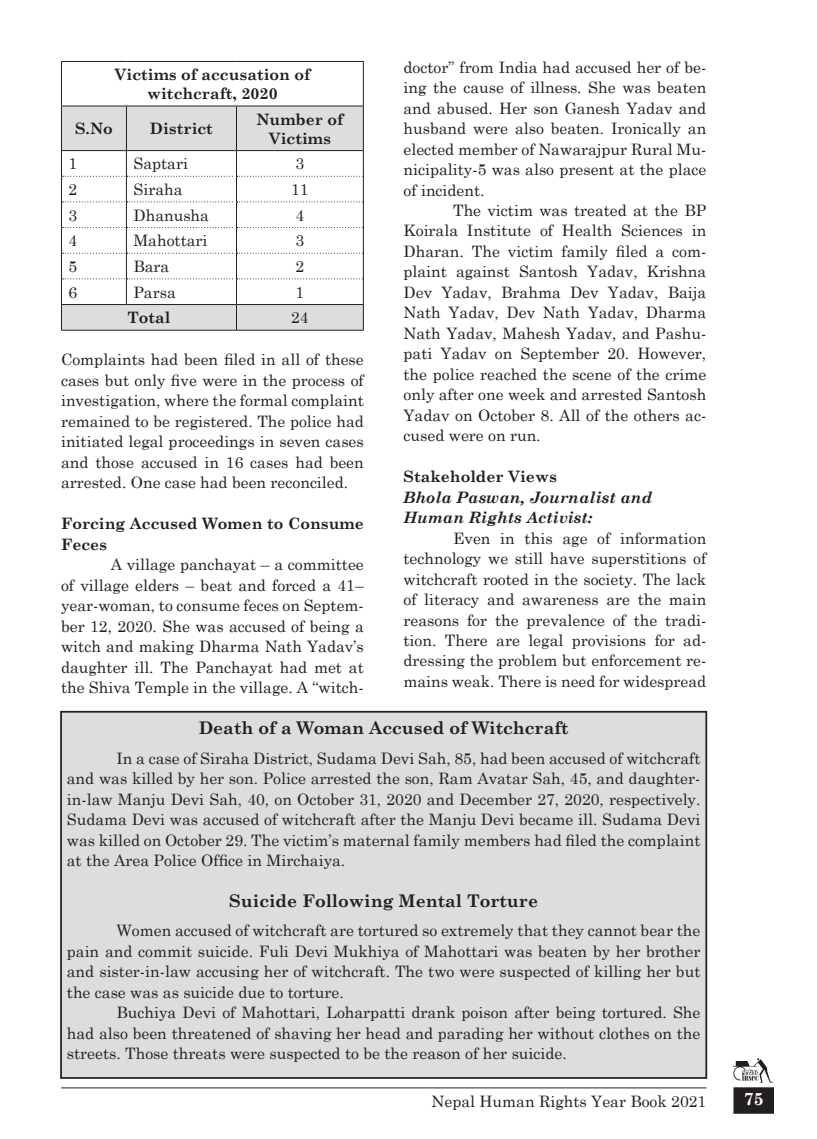
<style>
.page{position:relative;width:817px;height:1139px;background:#fff}
.page>*{position:absolute;margin:0;border:0;box-sizing:border-box;transform-origin:0 0}
.t1{font:700 17.5px "Century Schoolbook";color:#231f20}
.t2{font:700 17.5px "Cg Omega";color:#fff}
.t3{font:15.75px/20.5px "Century Schoolbook";color:#231f20;text-align:justify}
.t4{font:700 15.75px/18.9px "Century Schoolbook";color:#231f20;text-align:center}
.t5{font:italic 700 15.75px "Century Schoolbook";color:#231f20}
</style>
<div class="page">
<hr style="left:61px;top:1087px;width:645px;height:1px;background:#231f20">
<div style="left:733px;top:1087px;width:41px;height:27px;background:#231f20;border:2px solid #231f20"></div>
<svg style="left:732px;top:1058px;width:42px;height:25px"></svg>
<div style="left:62px;top:107px;width:301px;height:43px;background:#dcdddf"></div>
<hr style="left:61px;top:61px;width:65px;height:1px;background:#231f20">
<hr style="left:61px;top:62px;width:1px;height:44px;background:#231f20">
<hr style="left:126px;top:61px;width:110px;height:1px;background:#231f20">
<hr style="left:236px;top:61px;width:128px;height:1px;background:#231f20">
<hr style="left:363px;top:62px;width:1px;height:44px;background:#231f20">
<hr style="left:61px;top:106px;width:65px;height:1px;background:#231f20">
<hr style="left:61px;top:106px;width:1px;height:44px;background:#231f20">
<hr style="left:126px;top:106px;width:110px;height:1px;background:#231f20">
<hr style="left:126px;top:106px;width:1px;height:44px;background:#231f20">
<hr style="left:236px;top:106px;width:128px;height:1px;background:#231f20">
<hr style="left:236px;top:106px;width:1px;height:44px;background:#231f20">
<hr style="left:363px;top:106px;width:1px;height:44px;background:#231f20">
<hr style="left:61px;top:150px;width:65px;height:1px;background:#231f20">
<hr style="left:126px;top:150px;width:110px;height:1px;background:#231f20">
<hr style="left:236px;top:150px;width:128px;height:1px;background:#231f20">
<hr style="left:61px;top:330px;width:65px;height:1px;background:#231f20">
<hr style="left:126px;top:330px;width:110px;height:1px;background:#231f20">
<hr style="left:236px;top:330px;width:128px;height:1px;background:#231f20">
<svg style="left:61px;top:151px;width:303px;height:179px"></svg>
<div style="left:61px;top:712px;width:645px;height:366px;background:#dcdddf"></div>
<div style="left:60px;top:711px;width:647px;height:368px;border:2px solid #231f20"></div>
<p class="t4" style="left:115px;top:65px;width:197px">Victims of accusation of witchcraft, 2020</p>
<p class="t4" style="left:75px;top:119px;width:39px">S.No</p>
<p class="t4" style="left:150px;top:119px;width:64px">District</p>
<p class="t4" style="left:256px;top:109px;width:88px">Number of<br>Victims</p>
<p class="t3" style="left:68px;top:153px;width:10px">1</p>
<p class="t3" style="left:133px;top:153px;width:56px">Saptari</p>
<p class="t3" style="left:295px;top:153px;width:10px">3</p>
<p class="t3" style="left:68px;top:179px;width:10px">2</p>
<p class="t3" style="left:133px;top:179px;width:51px">Siraha</p>
<p class="t3" style="left:291px;top:179px;width:19px">11</p>
<p class="t3" style="left:68px;top:204px;width:10px">3</p>
<p class="t3" style="left:133px;top:204px;width:77px">Dhanusha</p>
<p class="t3" style="left:295px;top:204px;width:10px">4</p>
<p class="t3" style="left:68px;top:230px;width:10px">4</p>
<p class="t3" style="left:133px;top:230px;width:76px">Mahottari</p>
<p class="t3" style="left:295px;top:230px;width:10px">3</p>
<p class="t3" style="left:68px;top:256px;width:10px">5</p>
<p class="t3" style="left:133px;top:256px;width:37px">Bara</p>
<p class="t3" style="left:295px;top:256px;width:10px">2</p>
<p class="t3" style="left:68px;top:281px;width:10px">6</p>
<p class="t3" style="left:133px;top:281px;width:44px">Parsa</p>
<p class="t3" style="left:295px;top:281px;width:10px">1</p>
<p class="t4" style="left:127px;top:308px;width:44px">Total</p>
<p class="t3" style="left:291px;top:307px;width:19px">24</p>
<p class="t3" style="left:61px;top:349px;width:304px">Complaints had been filed in all of these cases but only five were in the process of investigation, where the formal complaint remained to be registered. The police had initiated legal proceedings in seven cases and those accused in 16 cases had been arrested. One case had been reconciled.</p>
<p class="t4" style="left:61px;top:513px;width:304px;line-height:20.5px;text-align:left">Forcing Accused Women to Consume<br>Feces</p>
<p class="t3" style="left:61px;top:554px;width:304px;text-indent:50px">A village panchayat – a committee of village elders – beat and forced a 41– year-woman, to consume feces on Septem&shy;ber 12, 2020. She was accused of being a witch and making Dharma Nath Yadav’s daughter ill. The Panchayat had met at the Shiva Temple in the village. A “witch-</p>
<p class="t3" style="left:403px;top:56px;width:304px">doctor” from India had accused her of be&shy;ing the cause of illness. She was beaten and abused. Her son Ganesh Yadav and husband were also beaten. Ironically an elected member of Nawarajpur Rural Mu&shy;nicipality-5 was also present at the place of incident.</p>
<p class="t3" style="left:403px;top:200px;width:304px;text-indent:50px">The victim was treated at the BP Koirala Institute of Health Sciences in Dharan. The victim family filed a com&shy;plaint against Santosh Yadav, Krishna Dev Yadav, Brahma Dev Yadav, Baija Nath Yadav, Dev Nath Yadav, Dharma Nath Yadav, Mahesh Yadav, and Pashu&shy;pati Yadav on September 20. However, the police reached the scene of the crime only after one week and arrested Santosh Yadav on October 8. All of the others ac&shy;cused were on run.</p>
<p class="t4" style="left:403px;top:467px;width:155px">Stakeholder Views</p>
<p class="t5" style="left:403px;top:487px;width:250px">Bhola Paswan, Journalist and</p>
<p class="t5" style="left:403px;top:508px;width:190px">Human Rights Activist:</p>
<p class="t3" style="left:403px;top:527px;width:304px;text-indent:50px">Even in this age of information technology we still have superstitions of witchcraft rooted in the society. The lack of literacy and awareness are the main reasons for the prevalence of the tradi&shy;tion. There are legal provisions for ad&shy;dressing the problem but enforcement re&shy;mains weak. There is need for widespread</p>
<p class="t1" style="left:199px;top:717px;width:371px">Death of a Woman Accused of Witchcraft</p>
<p class="t3" style="left:67px;top:747px;width:635px;text-indent:50px">In a case of Siraha District, Sudama Devi Sah, 85, had been accused of witchcraft and was killed by her son. Police arrested the son, Ram Avatar Sah, 45, and daughter&shy;in-law Manju Devi Sah, 40, on October 31, 2020 and December 27, 2020, respectively.<br>Sudama Devi was accused of witchcraft after the Manju Devi became ill. Sudama Devi was killed on October 29. The victim’s maternal family members had filed the complaint at the Area Police Office in Mirchaiya.</p>
<p class="t1" style="left:229px;top:890px;width:310px">Suicide Following Mental Torture</p>
<p class="t3" style="left:67px;top:920px;width:635px;text-indent:50px">Women accused of witchcraft are tortured so extremely that they cannot bear the pain and commit suicide. Fuli Devi Mukhiya of Mahottari was beaten by her brother and sister-in-law accusing her of witchcraft. The two were suspected of killing her but the case was as suicide due to torture.</p>
<p class="t3" style="left:67px;top:1002px;width:635px;text-indent:50px">Buchiya Devi of Mahottari, Loharpatti drank poison after being tortured. She had also been threatened of shaving her head and parading her without clothes on the streets. Those threats were suspected to be the reason of her suicide.</p>
<p class="t3" style="left:431px;top:1091px;width:276px">Nepal Human Rights Year Book 2021</p>
<p class="t2" style="left:744px;top:1088px;width:21px">75</p>
</div>
